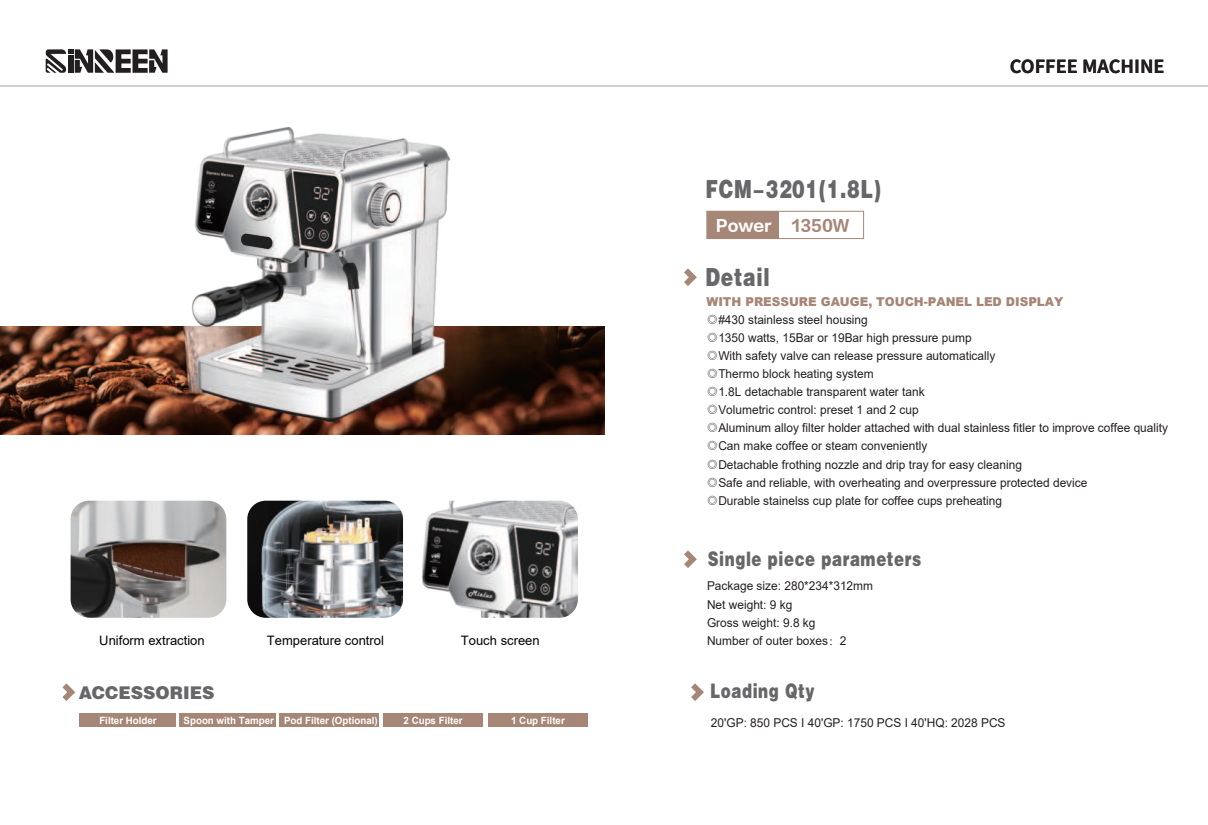
<style>
.page{position:relative;width:1208px;height:825px;background:#fff}
.page>*{position:absolute;margin:0;border:0;box-sizing:border-box;transform-origin:0 0}
.t1{font:25px "Jcacuhei";letter-spacing:.04em;color:#67676a;scale:.75 1}
.t2{font:20px "Jcacuhei";letter-spacing:.04em;color:#67676a;scale:.75 1}
.t3{font:700 18px "Source Han Sans SC";color:#231f20}
.t4{font:17.6px "Jcacuhei";color:#67676a}
.t5{font:15.7px "FZLTDHK GBK1 0";color:#fff}
.t6{font:15.7px "FZLTDHK GBK1 0";color:#a68676}
.t7{font:13px "Arial";color:#030303}
.t8{font:12.2px/18.1px "Arial";color:#231f20}
.t9{font:700 10px "Arial";color:#fff}
.s1{font-weight:900;color:#a68676}
.s2{font-family:"Adobe Song Std";font-weight:300}
</style>
<div class="page">
<img style="left:0;top:326px;width:604px;height:108px">
<img style="left:45px;top:127px;width:552px;height:302px">
<svg style="left:46px;top:49px;width:122px;height:24px"></svg>
<hr style="left:0;top:86px;width:1208px;height:1px;background:#9d9fa3">
<div style="left:180px;top:713px;width:96px;height:14px;background:#a68676"></div>
<div style="left:79px;top:713px;width:96px;height:14px;background:#a68676"></div>
<div style="left:280px;top:713px;width:99px;height:14px;background:#a68676"></div>
<div style="left:384px;top:713px;width:99px;height:14px;background:#a68676"></div>
<div style="left:706px;top:211px;width:158px;height:28px;border:1px solid #a68676"></div>
<div style="left:707px;top:211px;width:71px;height:28px;background:#a68676"></div>
<svg style="left:62px;top:683px;width:14px;height:18px"></svg>
<svg style="left:684px;top:268px;width:13px;height:18px"></svg>
<svg style="left:684px;top:550px;width:13px;height:18px"></svg>
<div style="left:488px;top:713px;width:99px;height:14px;background:#a68676"></div>
<svg style="left:691px;top:683px;width:13px;height:18px"></svg>
<img style="left:71px;top:501px;width:155px;height:117px">
<img style="left:247px;top:501px;width:156px;height:117px">
<img style="left:422px;top:501px;width:156px;height:117px">
<svg style="left:239px;top:234px;width:34px;height:15px"></svg>
<p class="t7" style="left:99px;top:635px;width:107px">Uniform extraction</p>
<p class="t7" style="left:267px;top:635px;width:119px">Temperature control</p>
<p class="t7" style="left:461px;top:635px;width:80px">Touch screen</p>
<h3 class="t4" style="left:79px;top:682px;width:137px">ACCESSORIES</h3>
<p class="t9" style="left:99px;top:716px;width:59px">Filter Holder</p>
<p class="t9" style="left:184px;top:716px;width:196px">Spoon with Tamper Pod Filter (Optional)</p>
<p class="t9" style="left:403px;top:716px;width:61px">2 Cups Filter</p>
<p class="t9" style="left:511px;top:716px;width:55px">1 Cup Filter</p>
<h1 class="t1" style="left:705px;top:174px;width:235px">FCM-3201(1.8L)</h1>
<p class="t5" style="left:715px;top:217px;width:57px">Power</p>
<p class="t6" style="left:792px;top:217px;width:59px">1350W</p>
<h1 class="t1" style="left:705px;top:262px;width:87px">Detail</h1>
<h3 class="t3" style="left:1009px;top:56px;width:156px">COFFEE MACHINE</h3>
<h3 class="t3" style="left:1009px;top:56px;width:156px">COFFEE MACHINE</h3>
<p class="t8" style="left:706px;top:293px;width:463px"><span class="s1">WITH PRESSURE GAUGE, TOUCH-PANEL LED DISPLAY<br></span><span class="s2">◎</span>#430 stainless steel housing<br><span class="s2">◎</span>1350 watts, 15Bar or 19Bar high pressure pump<br><span class="s2">◎</span>With safety valve can release pressure automatically<br><span class="s2">◎</span>Thermo block heating system<br><span class="s2">◎</span>1.8L detachable transparent water tank<br><span class="s2">◎</span>Volumetric control: preset 1 and 2 cup<br><span class="s2">◎</span>Aluminum alloy filter holder attached with dual stainless fitler to improve coffee quality <span class="s2">◎</span>Can make coffee or steam conveniently<br><span class="s2">◎</span>Detachable frothing nozzle and drip tray for easy cleaning<br><span class="s2">◎</span>Safe and reliable, with overheating and overpressure protected device<br><span class="s2">◎</span>Durable stainelss cup plate for coffee cups preheating</p>
<h2 class="t2" style="left:707px;top:547px;width:286px">Single piece parameters</h2>
<p class="t8" style="left:707px;top:578px;width:167px">Package size: 280*234*312mm<br>Net weight: 9 kg<br>Gross weight: 9.8 kg<br>Number of outer boxes<span class="s2">：</span>2</p>
<h2 class="t2" style="left:710px;top:679px;width:141px">Loading Qty</h2>
<p class="t8" style="left:711px;top:714px;width:296px">20'GP: 850 PCS I 40'GP: 1750 PCS I 40'HQ: 2028 PCS</p>
</div>
